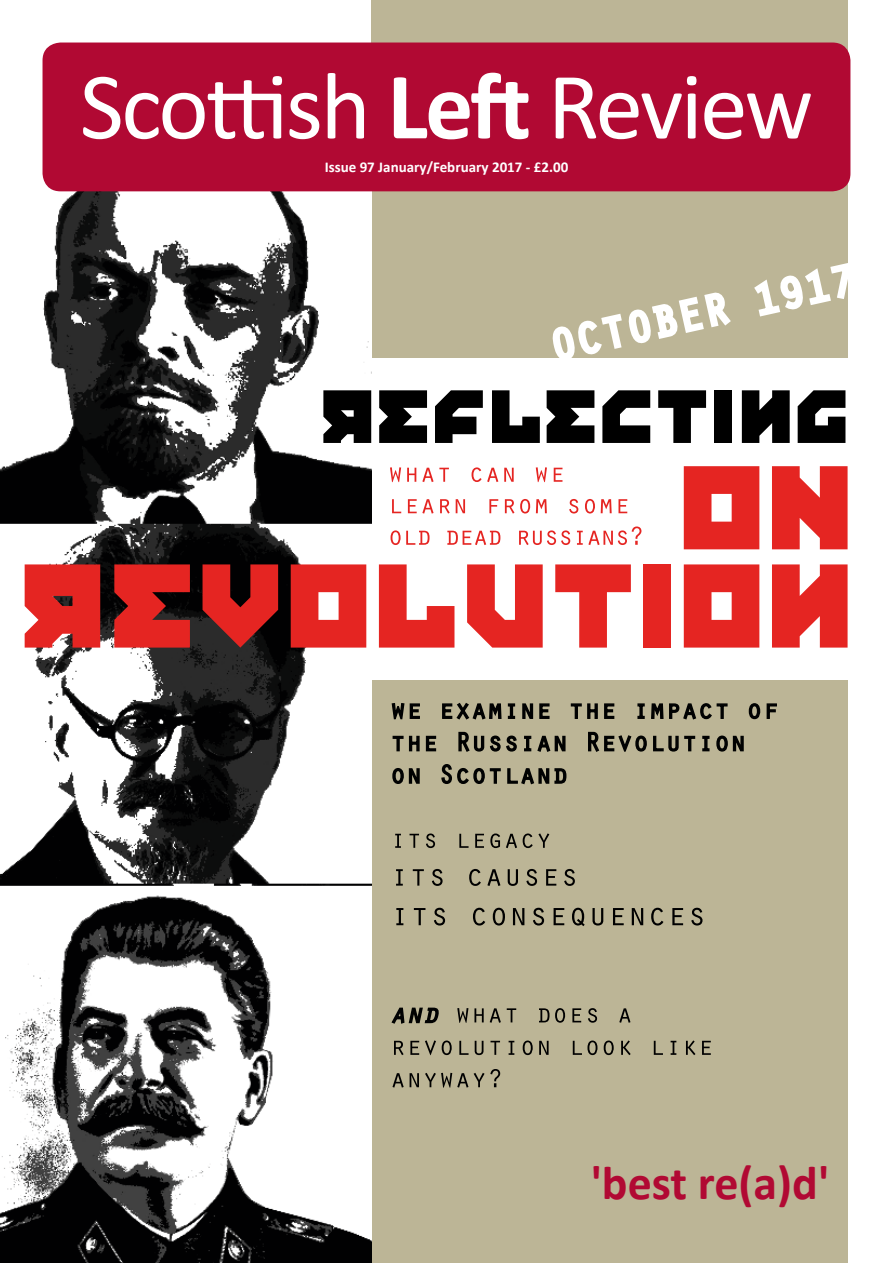
<style>
.page{position:relative;width:893px;height:1263px;background:#fff}
.page>*{position:absolute;margin:0;border:0;box-sizing:border-box;transform-origin:0 0}
.t1{font:96px "Calibri";letter-spacing:-.03em;color:#fff}
.t2{font:700 48px "Calibri";letter-spacing:-.005em;color:#b10933}
.t3{font:700 15px "Calibri";color:#fff}
.s1{font-weight:700}
</style>
<div class="page">
<div style="left:371px;top:681px;width:477px;height:582px;background:#bcb596"></div>
<div style="left:371px;top:0;width:477px;height:357px;background:#bcb596"></div>
<img style="left:0;top:124px;width:371px;height:1139px">
<svg style="left:323px;top:390px;width:48px;height:53px;background:#1a1a1a"></svg>
<svg style="left:379px;top:390px;width:48px;height:53px"></svg>
<svg style="left:435px;top:390px;width:48px;height:53px"></svg>
<svg style="left:492px;top:390px;width:48px;height:53px"></svg>
<svg style="left:547px;top:390px;width:47px;height:53px"></svg>
<svg style="left:602px;top:390px;width:48px;height:53px"></svg>
<svg style="left:658px;top:390px;width:48px;height:53px"></svg>
<div style="left:714px;top:390px;width:18px;height:53px;background:#000"></div>
<svg style="left:742px;top:390px;width:48px;height:53px;background:#262626"></svg>
<svg style="left:798px;top:390px;width:47px;height:53px"></svg>
<svg style="left:684px;top:466px;width:75px;height:83px;background:#e73936"></svg>
<svg style="left:772px;top:466px;width:76px;height:83px;background:#e84441"></svg>
<svg style="left:25px;top:564px;width:75px;height:84px;background:#de312e"></svg>
<svg style="left:114px;top:564px;width:76px;height:84px;background:#be211e"></svg>
<svg style="left:203px;top:564px;width:75px;height:84px;background:#991d1c"></svg>
<svg style="left:291px;top:564px;width:75px;height:84px;background:#e73a37"></svg>
<svg style="left:550px;top:292px;width:184px;height:66px"></svg>
<svg style="left:754px;top:263px;width:94px;height:54px"></svg>
<svg style="left:637px;top:564px;width:211px;height:156px"></svg>
<svg style="left:379px;top:564px;width:252px;height:188px"></svg>
<svg style="left:554px;top:732px;width:12px;height:20px"></svg>
<svg style="left:587px;top:731px;width:123px;height:21px"></svg>
<svg style="left:716px;top:735px;width:28px;height:17px"></svg>
<svg style="left:392px;top:768px;width:28px;height:16px"></svg>
<svg style="left:441px;top:764px;width:126px;height:21px"></svg>
<svg style="left:395px;top:834px;width:6px;height:14px"></svg>
<svg style="left:409px;top:834px;width:10px;height:14px"></svg>
<svg style="left:426px;top:833px;width:9px;height:15px"></svg>
<svg style="left:459px;top:834px;width:10px;height:14px"></svg>
<svg style="left:475px;top:834px;width:9px;height:14px"></svg>
<svg style="left:490px;top:833px;width:10px;height:15px"></svg>
<svg style="left:506px;top:834px;width:11px;height:14px"></svg>
<svg style="left:523px;top:833px;width:26px;height:15px"></svg>
<svg style="left:396px;top:869px;width:7px;height:17px"></svg>
<svg style="left:413px;top:869px;width:11px;height:17px"></svg>
<svg style="left:432px;top:869px;width:11px;height:17px"></svg>
<svg style="left:469px;top:869px;width:12px;height:17px"></svg>
<svg style="left:487px;top:869px;width:13px;height:17px"></svg>
<svg style="left:508px;top:869px;width:10px;height:17px"></svg>
<svg style="left:526px;top:869px;width:11px;height:17px"></svg>
<svg style="left:546px;top:869px;width:10px;height:17px"></svg>
<svg style="left:564px;top:869px;width:11px;height:17px"></svg>
<svg style="left:396px;top:908px;width:7px;height:17px"></svg>
<svg style="left:414px;top:908px;width:11px;height:17px"></svg>
<svg style="left:434px;top:908px;width:11px;height:17px"></svg>
<svg style="left:473px;top:908px;width:12px;height:17px"></svg>
<svg style="left:493px;top:908px;width:12px;height:17px"></svg>
<svg style="left:513px;top:908px;width:11px;height:17px"></svg>
<svg style="left:533px;top:908px;width:11px;height:17px"></svg>
<svg style="left:554px;top:908px;width:10px;height:17px"></svg>
<svg style="left:572px;top:908px;width:13px;height:18px"></svg>
<svg style="left:592px;top:908px;width:11px;height:17px"></svg>
<svg style="left:613px;top:908px;width:11px;height:17px"></svg>
<svg style="left:632px;top:908px;width:11px;height:17px"></svg>
<svg style="left:651px;top:908px;width:12px;height:17px"></svg>
<svg style="left:672px;top:908px;width:11px;height:17px"></svg>
<svg style="left:691px;top:908px;width:11px;height:17px"></svg>
<svg style="left:391px;top:1007px;width:48px;height:17px"></svg>
<svg style="left:457px;top:1008px;width:11px;height:15px"></svg>
<svg style="left:474px;top:1008px;width:10px;height:14px"></svg>
<svg style="left:490px;top:1008px;width:11px;height:15px"></svg>
<svg style="left:507px;top:1008px;width:9px;height:14px"></svg>
<svg style="left:539px;top:1008px;width:10px;height:14px"></svg>
<svg style="left:555px;top:1008px;width:10px;height:15px"></svg>
<svg style="left:572px;top:1008px;width:9px;height:14px"></svg>
<svg style="left:588px;top:1008px;width:9px;height:15px"></svg>
<svg style="left:619px;top:1008px;width:11px;height:15px"></svg>
<svg style="left:394px;top:1041px;width:10px;height:14px"></svg>
<svg style="left:410px;top:1041px;width:9px;height:14px"></svg>
<svg style="left:425px;top:1040px;width:11px;height:15px"></svg>
<svg style="left:442px;top:1040px;width:10px;height:15px"></svg>
<svg style="left:459px;top:1041px;width:10px;height:14px"></svg>
<svg style="left:475px;top:1041px;width:8px;height:14px"></svg>
<svg style="left:490px;top:1041px;width:10px;height:14px"></svg>
<svg style="left:509px;top:1041px;width:5px;height:14px"></svg>
<svg style="left:523px;top:1040px;width:10px;height:15px"></svg>
<svg style="left:539px;top:1041px;width:10px;height:14px"></svg>
<svg style="left:573px;top:1040px;width:24px;height:15px"></svg>
<svg style="left:604px;top:1040px;width:10px;height:15px"></svg>
<svg style="left:621px;top:1040px;width:10px;height:15px"></svg>
<svg style="left:654px;top:1041px;width:9px;height:14px"></svg>
<svg style="left:671px;top:1041px;width:5px;height:14px"></svg>
<svg style="left:686px;top:1040px;width:9px;height:15px"></svg>
<svg style="left:702px;top:1041px;width:9px;height:14px"></svg>
<svg style="left:392px;top:1073px;width:12px;height:14px"></svg>
<svg style="left:410px;top:1073px;width:9px;height:14px"></svg>
<svg style="left:425px;top:1073px;width:43px;height:14px"></svg>
<svg style="left:474px;top:1069px;width:26px;height:18px"></svg>
<svg style="left:390px;top:467px;width:11px;height:15px"></svg>
<svg style="left:407px;top:468px;width:9px;height:14px"></svg>
<svg style="left:422px;top:468px;width:27px;height:14px"></svg>
<svg style="left:472px;top:467px;width:26px;height:15px"></svg>
<svg style="left:504px;top:468px;width:10px;height:14px"></svg>
<svg style="left:536px;top:467px;width:11px;height:15px"></svg>
<svg style="left:554px;top:468px;width:8px;height:14px"></svg>
<svg style="left:392px;top:499px;width:9px;height:14px"></svg>
<svg style="left:408px;top:499px;width:26px;height:15px"></svg>
<svg style="left:440px;top:499px;width:10px;height:15px"></svg>
<svg style="left:456px;top:499px;width:9px;height:14px"></svg>
<svg style="left:489px;top:499px;width:9px;height:14px"></svg>
<svg style="left:505px;top:499px;width:9px;height:15px"></svg>
<svg style="left:520px;top:499px;width:10px;height:14px"></svg>
<svg style="left:536px;top:499px;width:11px;height:14px"></svg>
<svg style="left:569px;top:499px;width:9px;height:14px"></svg>
<svg style="left:585px;top:499px;width:10px;height:14px"></svg>
<svg style="left:601px;top:499px;width:11px;height:14px"></svg>
<svg style="left:618px;top:499px;width:9px;height:14px"></svg>
<svg style="left:391px;top:530px;width:38px;height:15px"></svg>
<svg style="left:447px;top:531px;width:53px;height:14px"></svg>
<svg style="left:519px;top:530px;width:51px;height:15px"></svg>
<svg style="left:577px;top:526px;width:64px;height:19px"></svg>
<div style="left:43px;top:43px;width:807px;height:148px;background:#b10933;border-radius:18px"></div>
<h1 class="t1" style="left:80px;top:40px;width:735px">Scottish <span class="s1">Left</span> Review</h1>
<p class="t3" style="left:325px;top:156px;width:245px">Issue 97 January/February 2017 - £2.00</p>
<h2 class="t2" style="left:591px;top:1149px;width:240px">'best re(a)d'</h2>
</div>
